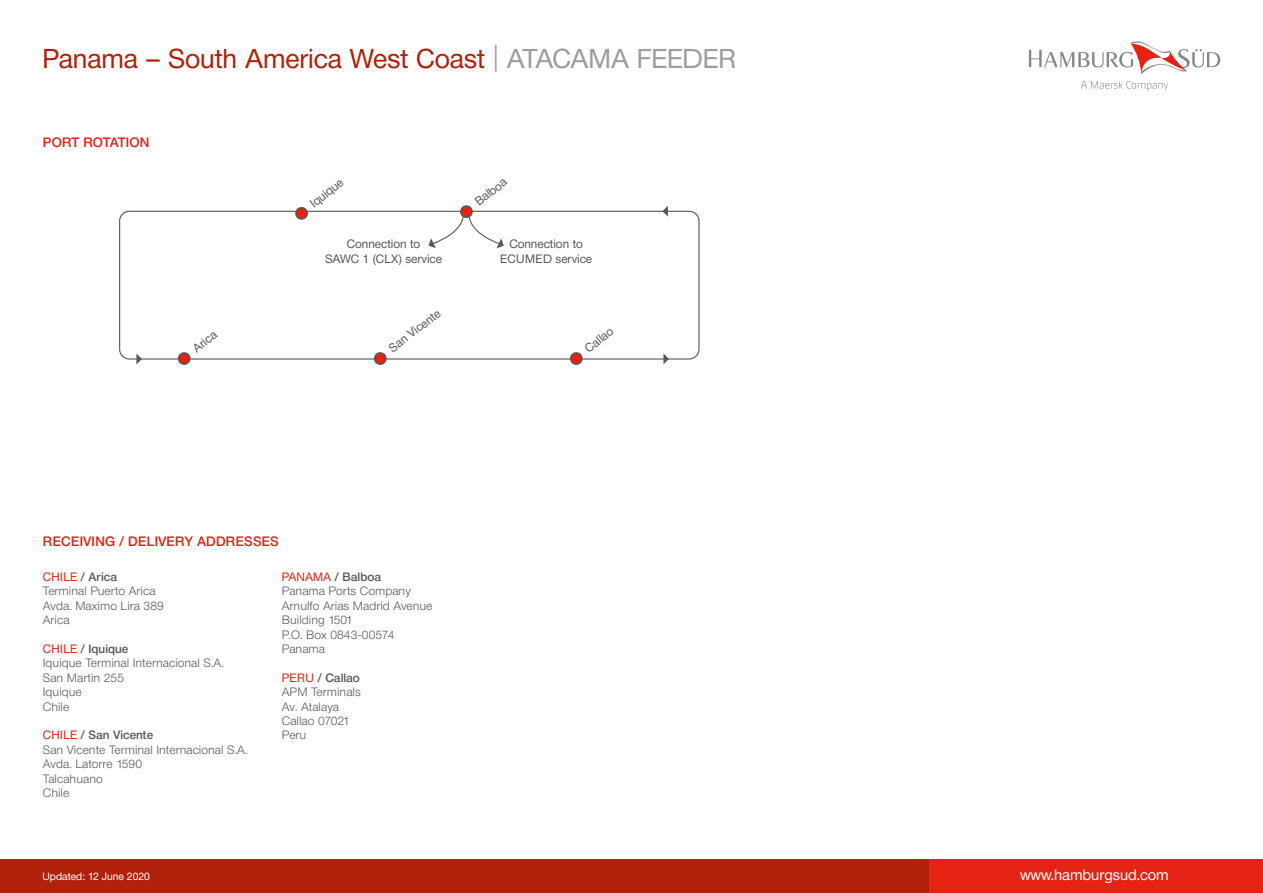
<style>
.page{position:relative;width:1263px;height:893px;background:#fff}
.page>*{position:absolute;margin:0;border:0;box-sizing:border-box;transform-origin:0 0}
.t1{font:27px "Neue Helvetica BQ";letter-spacing:-.005em;color:#b12009}
.t2{font:15px "Neue Helvetica BQ";color:#fff}
.t3{font:500 13.5px "Neue Helvetica BQ";letter-spacing:.02em;color:#e42313}
.t4{font:300 12px/14.4px "Neue Helvetica BQ";color:#575756}
.t5{font:12px/14.4px "Neue Helvetica BQ";color:#575756;text-align:center}
.t6{font:10.5px "Neue Helvetica BQ";color:#fff}
.s1{color:#9d9d9c}
.s2{font-weight:400;color:#e42313}
.s3{font-weight:500}
</style>
<div class="page">
<svg style="left:1029px;top:41px;width:191px;height:33px"></svg>
<svg style="left:1081px;top:81px;width:87px;height:9px"></svg>
<div style="left:0;top:859px;width:929px;height:34px;background:#b12009"></div>
<div style="left:929px;top:859px;width:334px;height:34px;background:#e42313"></div>
<svg style="left:662px;top:206px;width:6px;height:11px"></svg>
<svg style="left:663px;top:353px;width:5px;height:11px"></svg>
<div style="left:119px;top:211px;width:580px;height:149px;border:1px solid #575756;border-radius:10px"></div>
<svg style="left:136px;top:354px;width:6px;height:10px"></svg>
<svg style="left:568px;top:352px;width:15px;height:13px"></svg>
<svg style="left:372px;top:352px;width:15px;height:13px"></svg>
<svg style="left:294px;top:207px;width:14px;height:13px"></svg>
<svg style="left:176px;top:352px;width:15px;height:13px"></svg>
<svg style="left:428px;top:205px;width:76px;height:43px"></svg>
<h1 class="t1" style="left:43px;top:42px;width:695px">Panama – South America West Coast <span class="s1">| ATACAMA FEEDER</span></h1>
<p class="t3" style="left:43px;top:133px;width:108px">PORT ROTATION</p>
<p class="t5" style="left:190px;top:344px;width:29px;rotate:-38deg">Arica</p>
<p class="t5" style="left:307px;top:199px;width:40px;rotate:-38deg">Iquique</p>
<p class="t5" style="left:472px;top:197px;width:38px;rotate:-38deg">Balboa</p>
<p class="t5" style="left:325px;top:237px;width:119px">Connection to<br>SAWC 1 (CLX) service</p>
<p class="t5" style="left:500px;top:237px;width:94px">Connection to<br>ECUMED service</p>
<p class="t5" style="left:386px;top:344px;width:64px;rotate:-38deg">San Vicente</p>
<p class="t5" style="left:582px;top:344px;width:34px;rotate:-38deg">Callao</p>
<p class="t3" style="left:43px;top:532px;width:237px">RECEIVING / DELIVERY ADDRESSES</p>
<p class="t4" style="left:43px;top:570px;width:122px"><span class="s2">CHILE</span> <span class="s3">/ Arica<br></span>Terminal Puerto Arica<br>Avda. Maximo Lira 389<br>Arica</p>
<p class="t4" style="left:43px;top:642px;width:183px"><span class="s2">CHILE</span> <span class="s3">/ Iquique<br></span>Iquique Terminal Internacional S.A.<br>San Martin 255<br>Iquique<br>Chile</p>
<p class="t4" style="left:43px;top:728px;width:206px"><span class="s2">CHILE</span> <span class="s3">/ San Vicente<br></span>San Vicente Terminal Internacional S.A.<br>Avda. Latorre 1590<br>Talcahuano<br>Chile</p>
<p class="t4" style="left:282px;top:570px;width:152px"><span class="s2">PANAMA</span> <span class="s3">/ Balboa<br></span>Panama Ports Company<br>Arnulfo Arias Madrid Avenue<br>Building 1501<br>P.O. Box 0843-00574<br>Panama</p>
<p class="t4" style="left:282px;top:670px;width:80px"><span class="s2">PERU</span> <span class="s3">/ Callao<br></span>APM Terminals<br>Av. Atalaya<br>Callao 07021<br>Peru</p>
<p class="t6" style="left:43px;top:870px;width:109px">Updated: 12 June 2020</p>
<p class="t2" style="left:1020px;top:865px;width:150px">www.hamburgsud.com</p>
</div>
